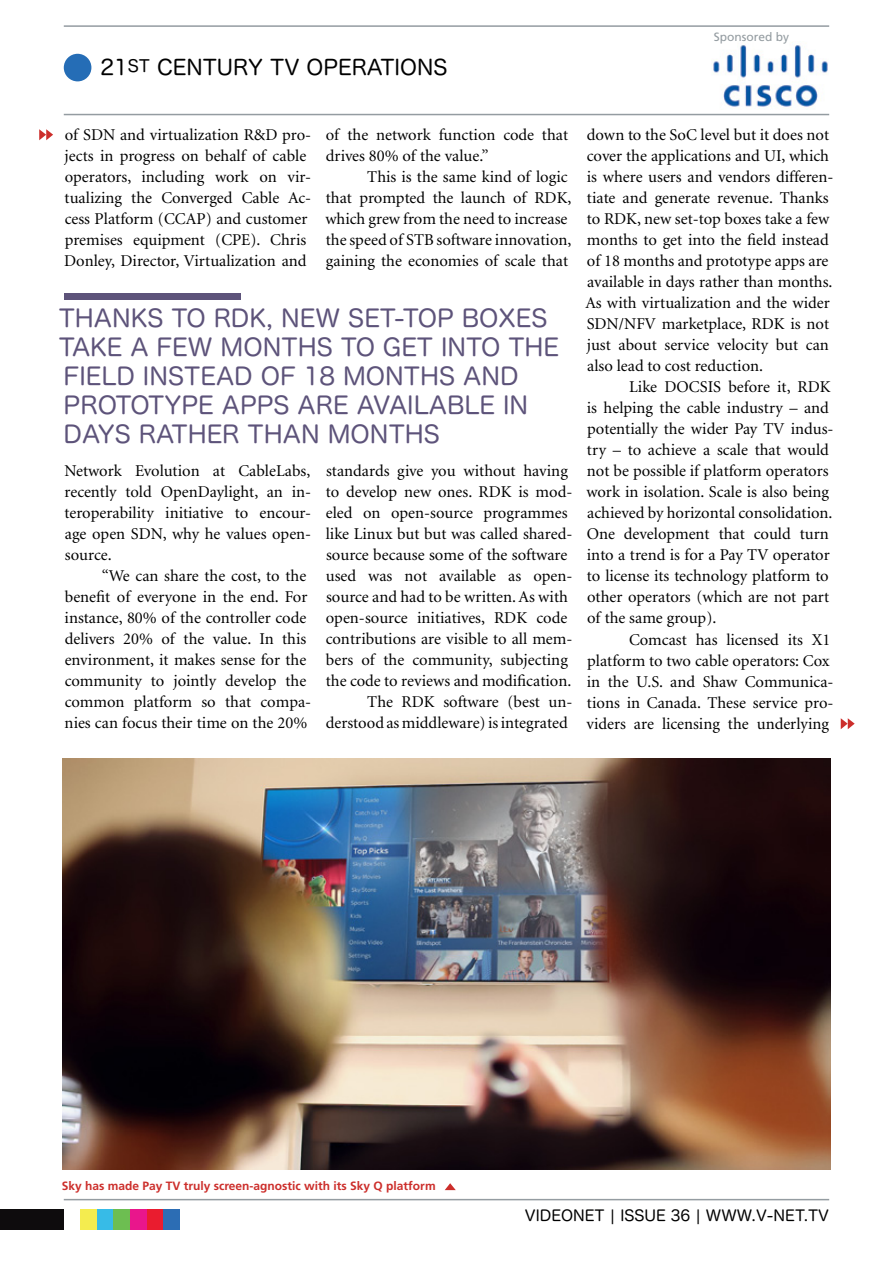
<style>
.page{position:relative;width:893px;height:1263px;background:#fff}
.page>*{position:absolute;margin:0;border:0;box-sizing:border-box;transform-origin:0 0}
.t1{font:24px "Hira Maru Pro W4";color:#5d537a}
.t2{font:21px "Hira Maru Pro W4";color:#000}
.t3{font:16.5px/21px "Minion";color:#000}
.t4{font:15px "Hira Maru Pro W4";color:#000}
.t5{font:700 12px "Frutiger";color:#cc2e2b}
.t6{font:12px "Frutiger";color:#949ca1}
</style>
<div class="page">
<hr style="left:64px;top:114px;width:765px;height:1px;background:#949ca1">
<hr style="left:64px;top:25px;width:765px;height:2px;background:#949ca1">
<hr style="left:64px;top:1199px;width:765px;height:1px;background:#949ca1">
<div style="left:0;top:1209px;width:64px;height:20px;background:#0e0c0d"></div>
<div style="left:80px;top:1209px;width:17px;height:20px;background:#f4ec4f"></div>
<div style="left:97px;top:1209px;width:17px;height:20px;background:#37bbe7"></div>
<div style="left:114px;top:1209px;width:16px;height:20px;background:#6dbe51"></div>
<div style="left:130px;top:1209px;width:17px;height:20px;background:#e9168c"></div>
<div style="left:147px;top:1209px;width:16px;height:20px;background:#ea1c2f"></div>
<div style="left:163px;top:1209px;width:17px;height:20px;background:#2c6db4"></div>
<div style="left:64px;top:54px;width:27px;height:27px;background:#256db6;border-radius:50%"></div>
<img style="left:713px;top:45px;width:115px;height:63px">
<div style="left:64px;top:293px;width:177px;height:7px;background:#5d537a"></div>
<img style="left:63px;top:758px;width:767px;height:411px">
<svg style="left:39px;top:129px;width:14px;height:11px"></svg>
<svg style="left:841px;top:718px;width:14px;height:11px"></svg>
<svg style="left:445px;top:1183px;width:11px;height:7px"></svg>
<p class="t2" style="left:100px;top:49px;width:349px">21<sup>ST</sup> CENTURY TV OPERATIONS</p>
<p class="t6" style="left:714px;top:30px;width:77px">Sponsored by</p>
<p class="t3" style="left:64px;top:125px;width:249px">of SDN and virtualization R&amp;D pro&shy;jects in progress on behalf of cable operators, including work on vir&shy;tualizing the Converged Cable Ac&shy;cess Platform (CCAP) and customer premises equipment (CPE). Chris Donley, Director, Virtualization and</p>
<p class="t3" style="left:326px;top:125px;width:244px">of the network function code that drives 80% of the value.”</p>
<p class="t3" style="left:325px;top:167px;width:248px;text-indent:42px">This is the same kind of logic that prompted the launch of RDK, which grew from the need to increase the speed of STB software innovation, gaining the economies of scale that</p>
<h1 class="t1" style="left:59px;top:297px;width:54px">THANKS</h1>
<h1 class="t1" style="left:172px;top:297px;width:130px">TO RDK, NEW</h1>
<h1 class="t1" style="left:348px;top:297px;width:17px">SET</h1>
<h1 class="t1" style="left:394px;top:297px;width:27px">-TOP</h1>
<h1 class="t1" style="left:462px;top:297px;width:70px">BOXES</h1>
<h1 class="t1" style="left:59px;top:326px;width:17px">TAKE</h1>
<h1 class="t1" style="left:130px;top:326px;width:132px">A FEW MONT</h1>
<h1 class="t1" style="left:298px;top:326px;width:159px">HS TO GET INTO</h1>
<h1 class="t1" style="left:508px;top:326px;width:49px">THE</h1>
<h1 class="t1" style="left:64px;top:355px;width:96px">FIELD INSTEAD</h1>
<h1 class="t1" style="left:261px;top:355px;width:124px">OF 18 MONT</h1>
<h1 class="t1" style="left:420px;top:355px;width:62px">HS AND</h1>
<h1 class="t1" style="left:64px;top:384px;width:18px">PROTOTYPE</h1>
<h1 class="t1" style="left:222px;top:384px;width:18px">APPS</h1>
<h1 class="t1" style="left:298px;top:384px;width:18px">ARE</h1>
<h1 class="t1" style="left:357px;top:384px;width:15px">AVAI</h1>
<h1 class="t1" style="left:414px;top:384px;width:101px">LABLE IN</h1>
<h1 class="t1" style="left:64px;top:413px;width:17px">DAYS</h1>
<h1 class="t1" style="left:139px;top:413px;width:17px">RAT</h1>
<h1 class="t1" style="left:188px;top:413px;width:182px">HER THAN MONT</h1>
<h1 class="t1" style="left:405px;top:413px;width:33px">HS</h1>
<p class="t3" style="left:64px;top:461px;width:248px;text-align:justify">Network Evolution at CableLabs, recently told OpenDaylight, an in&shy;teroperability initiative to encour&shy;age open SDN, why he values open&shy;source.</p>
<p class="t3" style="left:65px;top:566px;width:248px;text-indent:37px">“We can share the cost, to the benefit of everyone in the end. For instance, 80% of the controller code delivers 20% of the value. In this environment, it makes sense for the community to jointly develop the common platform so that compa&shy;nies can focus their time on the 20%</p>
<p class="t3" style="left:326px;top:461px;width:243px">standards give you without having</p>
<p class="t3" style="left:326px;top:482px;width:248px">to develop new ones. RDK is mod-</p>
<p class="t3" style="left:326px;top:503px;width:243px">eled on open-source programmes</p>
<p class="t3" style="left:326px;top:524px;width:248px">like Linux but but was called shared-</p>
<p class="t3" style="left:326px;top:545px;width:243px">source because some of the software</p>
<p class="t3" style="left:326px;top:566px;width:248px">used was not available as open-</p>
<p class="t3" style="left:326px;top:587px;width:243px">source and had to be written. As with</p>
<p class="t3" style="left:326px;top:608px;width:243px">open-source initiatives, RDK code</p>
<p class="t3" style="left:326px;top:629px;width:248px">contributions are visible to all mem-</p>
<p class="t3" style="left:326px;top:650px;width:243px">bers of the community, subjecting</p>
<p class="t3" style="left:326px;top:671px;width:247px">the code to reviews and modification.</p>
<p class="t3" style="left:367px;top:692px;width:207px">The RDK software (best un-</p>
<p class="t3" style="left:326px;top:713px;width:243px">derstood as middleware) is integrated</p>
<p class="t3" style="left:585px;top:125px;width:250px">down to the SoC level but it does not cover the applications and UI, which is where users and vendors differen&shy;tiate and generate revenue. Thanks to RDK, new set-top boxes take a few months to get into the field instead of 18 months and prototype apps are available in days rather than months.<br>As with virtualization and the wider SDN/NFV marketplace, RDK is not just about service velocity but can also lead to cost reduction.</p>
<p class="t3" style="left:586px;top:377px;width:249px;text-indent:43px">Like DOCSIS before it, RDK is helping the cable industry – and potentially the wider Pay TV indus&shy;try – to achieve a scale that would not be possible if platform operators work in isolation. Scale is also being achieved by horizontal consolidation.<br>One development that could turn into a trend is for a Pay TV operator to license its technology platform to other operators (which are not part of the same group).</p>
<p class="t3" style="left:586px;top:629px;width:249px;text-indent:43px">Comcast has licensed its X1 platform to two cable operators: Cox in the U.S. and Shaw Communica&shy;tions in Canada. These service pro&shy;viders are licensing the underlying</p>
<p class="t5" style="left:62px;top:1179px;width:375px">Sky has made Pay TV truly screen-agnostic with its Sky Q platform</p>
<p class="t4" style="left:525px;top:1202px;width:306px">VIDEONET | ISSUE 36 | WWW.V-NET.TV</p>
</div>
